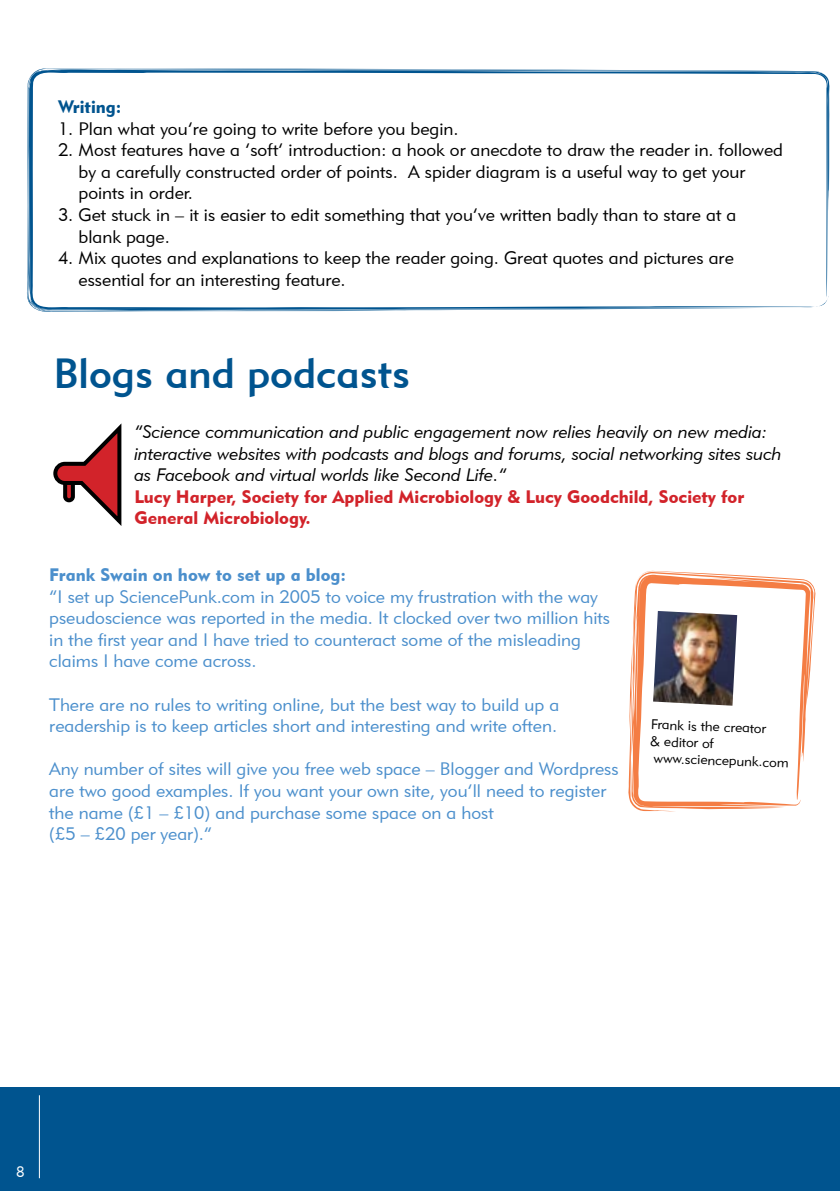
<style>
.page{position:relative;width:840px;height:1191px;background:#fff}
.page>*{position:absolute;margin:0;border:0;box-sizing:border-box;transform-origin:0 0}
.t1{font:42px "Geometric 415 BT Medium A";color:#00548f}
.t2{font:18px/21.6px "Geometric 415 BT Lite A";color:#4b8fcc}
.t3{font:18px/21.6px "Geometric 415 BT Lite A";color:#000}
.t4{font:18px/21.6px "Geometric 415 BT Lite Italic A";color:#000}
.t5{font:18px/21.6px "Geometric 415 BT Black A";color:#d2232a}
.t6{font:18px "Geometric 415 BT Black A";color:#4b8fcc}
.t7{font:18px "Geometric 415 BT Black A";color:#00548f}
.t8{font:15px "Geometric 415 BT Lite A";color:#fff}
.t9{font:14px/16.8px "Geometric 415 BT Lite A";color:#000}
</style>
<div class="page">
<div style="left:0;top:1087px;width:839px;height:104px;background:#00548f"></div>
<hr style="left:39px;top:1095px;width:1px;height:83px;background:#fff">
<svg style="left:27px;top:68px;width:802px;height:244px"></svg>
<svg style="left:628px;top:729px;width:177px;height:82px"></svg>
<img style="left:629px;top:571px;width:186px;height:158px">
<svg style="left:53px;top:423px;width:69px;height:103px"></svg>
<p class="t7" style="left:58px;top:96px;width:65px">Writing:</p>
<p class="t3" style="left:58px;top:117px;width:402px">1. Plan what you’re going to write before you begin.</p>
<p class="t3" style="left:79px;top:139px;width:705px;text-indent:-21px">2. Most features have a ‘soft’ introduction: a hook or anecdote to draw the reader in. followed by a carefully constructed order of points. A spider diagram is a useful way to get your points in order.</p>
<p class="t3" style="left:79px;top:204px;width:659px;text-indent:-21px">3. Get stuck in – it is easier to edit something that you’ve written badly than to stare at a blank page.</p>
<p class="t3" style="left:79px;top:247px;width:656px;text-indent:-21px">4. Mix quotes and explanations to keep the reader going. Great quotes and pictures are essential for an interesting feature.</p>
<h1 class="t1" style="left:53px;top:347px;width:358px">Blogs and podcasts</h1>
<p class="t4" style="left:134px;top:420px;width:648px">“Science communication and public engagement now relies heavily on new media: interactive websites with podcasts and blogs and forums, social networking sites such as Facebook and virtual worlds like Second Life.”</p>
<p class="t5" style="left:134px;top:485px;width:611px">Lucy Harper, Society for Applied Microbiology &amp; Lucy Goodchild, Society for<br>General Microbiology.</p>
<p class="t6" style="left:49px;top:563px;width:298px">Frank Swain on how to set up a blog:</p>
<p class="t2" style="left:49px;top:585px;width:562px">“I set up SciencePunk.com in 2005 to voice my frustration with the way pseudoscience was reported in the media. It clocked over two million hits in the first year and I have tried to counteract some of the misleading claims I have come across.</p>
<p class="t2" style="left:49px;top:693px;width:511px">There are no rules to writing online, but the best way to build up a readership is to keep articles short and interesting and write often.</p>
<p class="t2" style="left:49px;top:758px;width:570px">Any number of sites will give you free web space – Blogger and Wordpress are two good examples. If you want your own site, you’ll need to register the name (£1 – £10) and purchase some space on a host<br>(£5 – £20 per year).”</p>
<p class="t9" style="left:651px;top:715px;width:140px;rotate:2deg">Frank is the creator<br>&amp; editor of www.sciencepunk.com</p>
<p class="t8" style="left:16px;top:1162px;width:10px">8</p>
</div>
